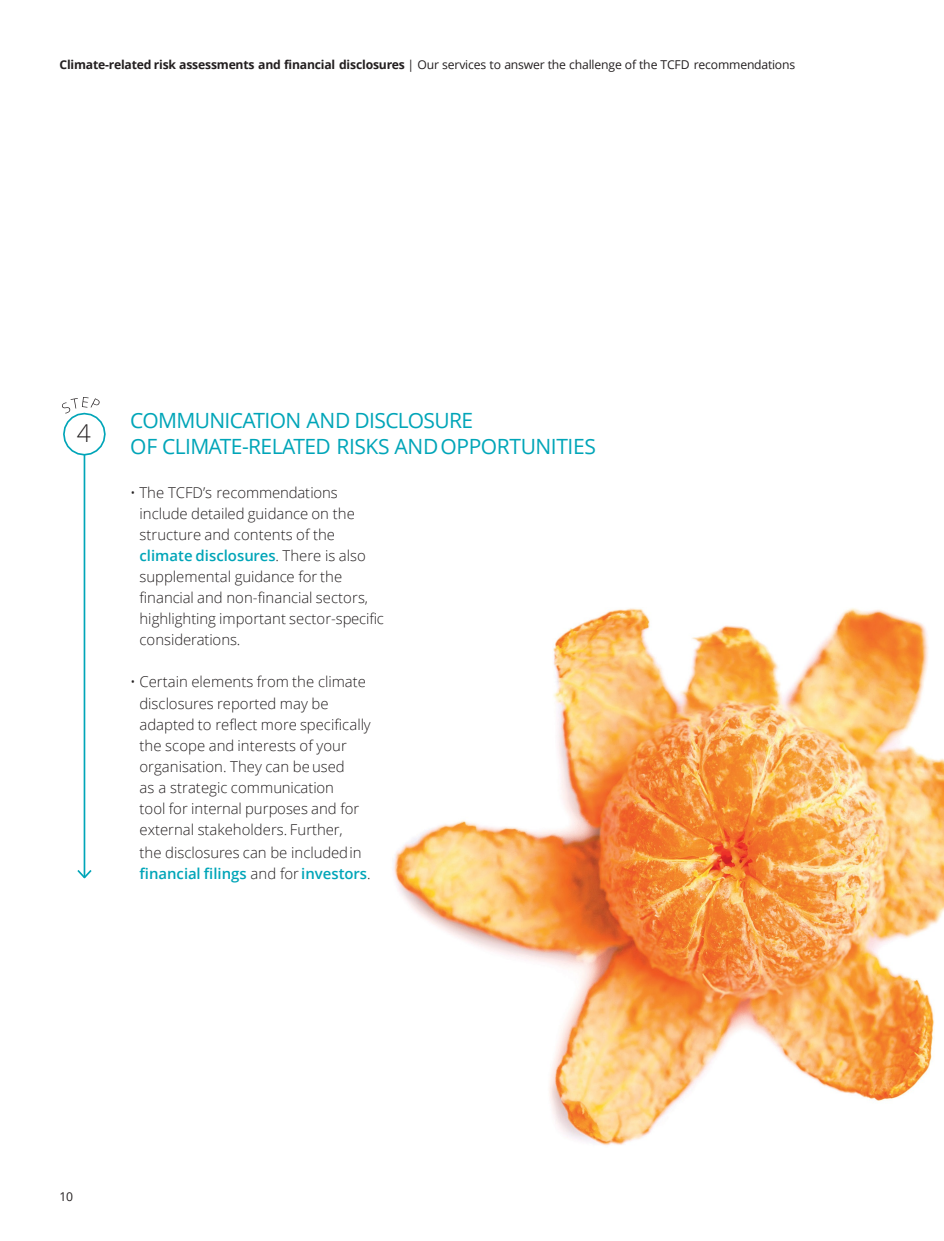
<style>
.page{position:relative;width:944px;height:1241px;background:#fff}
.page>*{position:absolute;margin:0;border:0;box-sizing:border-box;transform-origin:0 0}
.t1{font:300 24.5px "Open Sans";color:#231f20}
.t2{font:21px "Open Sans";letter-spacing:-.03em;color:#00a5b8}
.t3{font:300 14.88px/21px "Open Sans";color:#231f20}
.t4{font:600 14.88px "Open Sans";color:#00a5b8}
.t5{font:12.25px "Open Sans";letter-spacing:-.01em;color:#231f20}
.s1{font-weight:700}
.s2{font-weight:600;color:#00a5b8}
.s3{font-weight:300;color:#231f20}
</style>
<div class="page">
<img style="left:393px;top:608px;width:549px;height:538px">
<hr style="left:84px;top:449px;width:1px;height:428px;background:#00a5b8">
<svg style="left:77px;top:868px;width:15px;height:11px"></svg>
<svg style="left:62px;top:397px;width:44px;height:60px"></svg>
<p class="t5" style="left:59px;top:56px;width:737px"><span class="s1">Climate-related risk assessments and financial disclosures</span> | Our services to answer the challenge of the TCFD recommendations</p>
<p class="t1" style="left:77px;top:416px;width:16px">4</p>
<p class="t2" style="left:130px;top:406px;width:344px">COMMUNICATION AND DISCLOSURE</p>
<p class="t2" style="left:130px;top:432px;width:467px">OF CLIMATE-RELATED RISKS ANDOPPORTUNITIES</p>
<p class="t3" style="left:139px;top:481px;width:246px;text-indent:-9px">• The TCFD’s recommendations include detailed guidance on the structure and contents of the <span class="s2">climate disclosures</span>. There is also supplemental guidance for the financial and non-financial sectors, highlighting important sector-specific considerations.</p>
<p class="t3" style="left:139px;top:671px;width:233px;text-indent:-9px">• Certain elements from the climate disclosures reported may be adapted to reflect more specifically the scope and interests of your organisation. They can beused</p>
<p class="t3" style="left:139px;top:776px;width:221px">as a strategic communication tool for internal purposes and for external stakeholders. Further,</p>
<p class="t3" style="left:139px;top:841px;width:223px">the disclosures can be includedin</p>
<p class="t4" style="left:139px;top:863px;width:232px">financial filings <span class="s3">and for</span>investors<span class="s3">.</span></p>
<p class="t5" style="left:59px;top:1188px;width:15px">10</p>
</div>
